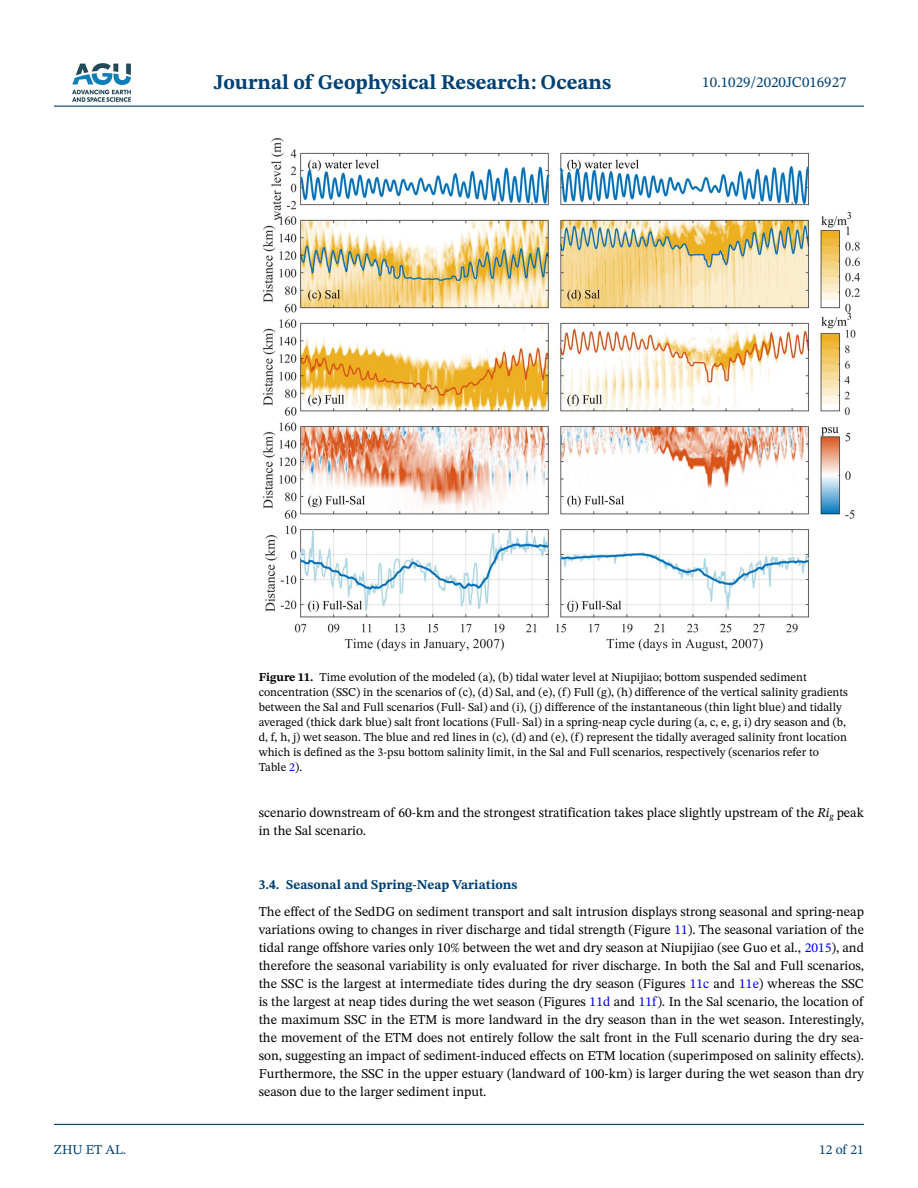
<style>
.page{position:relative;width:918px;height:1188px;background:#fff}
.page>*{position:absolute;margin:0;border:0;box-sizing:border-box;transform-origin:0 0}
.t1{font:700 21px "STIX Two Text";color:#004174}
.t2{font:15px "STIX Two Text";color:#004174}
.t3{font:13.5px/18px "STIX Two Text";color:#000}
.t4{font:700 13.5px "STIX Two Text";color:#004174}
.t5{font:13.5px "STIX Two Text";color:#004174}
.t6{font:12px/15px "STIX Two Text";color:#000}
.s1{font-weight:700}
.s2{color:#00f}
.s3{font-style:italic}
</style>
<div class="page">
<hr style="left:54px;top:106px;width:810px;height:1px;background:#004174">
<hr style="left:54px;top:1124px;width:810px;height:1px;background:#004174">
<img style="left:72px;top:63px;width:59px;height:39px">
<img style="left:263px;top:138px;width:597px;height:513px">
<h1 class="t1" style="left:214px;top:67px;width:399px">Journal of Geophysical Research: Oceans</h1>
<p class="t2" style="left:702px;top:72px;width:146px">10.1029/2020JC016927</p>
<p class="t5" style="left:54px;top:1140px;width:74px">ZHU ET AL.</p>
<p class="t6" style="left:259px;top:669px;width:591px"><span class="s1">Figure 11.</span> Time evolution of the modeled (a), (b) tidal water level at Niupijiao; bottom suspended sediment concentration (SSC) in the scenarios of (c), (d) Sal, and (e), (f) Full (g), (h) difference of the vertical salinity gradients between the Sal and Full scenarios (Full- Sal) and (i), (j) difference of the instantaneous (thin light blue) and tidally averaged (thick dark blue) salt front locations (Full- Sal) in a spring-neap cycle during (a, c, e, g, i) dry season and (b, d, f, h, j) wet season. The blue and red lines in (c), (d) and (e), (f) represent the tidally averaged salinity front location which is defined as the 3-psu bottom salinity limit, in the Sal and Full scenarios, respectively (scenarios refer to Table <span class="s2">2</span>).</p>
<p class="t3" style="left:259px;top:803px;width:607px">scenario downstream of 60-km and the strongest stratification takes place slightly upstream of the <span class="s3">Ri</span><sub>g</sub> peak in the Sal scenario.</p>
<p class="t4" style="left:259px;top:875px;width:260px">3.4. Seasonal and Spring-Neap Variations</p>
<p class="t3" style="left:259px;top:902px;width:607px;text-align:justify">The effect of the SedDG on sediment transport and salt intrusion displays strong seasonal and spring-neap variations owing to changes in river discharge and tidal strength (Figure <span class="s2">11</span>). The seasonal variation of the tidal range offshore varies only 10% between the wet and dry season at Niupijiao (see Guo et al., <span class="s2">2015</span>), and therefore the seasonal variability is only evaluated for river discharge. In both the Sal and Full scenarios, the SSC is the largest at intermediate tides during the dry season (Figures <span class="s2">11c</span> and <span class="s2">11e</span>) whereas the SSC is the largest at neap tides during the wet season (Figures <span class="s2">11d</span> and <span class="s2">11f</span>). In the Sal scenario, the location of the maximum SSC in the ETM is more landward in the dry season than in the wet season. Interestingly, the movement of the ETM does not entirely follow the salt front in the Full scenario during the dry sea&shy;son, suggesting an impact of sediment-induced effects on ETM location (superimposed on salinity effects).<br>Furthermore, the SSC in the upper estuary (landward of 100-km) is larger during the wet season than dry season due to the larger sediment input.</p>
<p class="t5" style="left:819px;top:1140px;width:46px">12 of 21</p>
</div>
